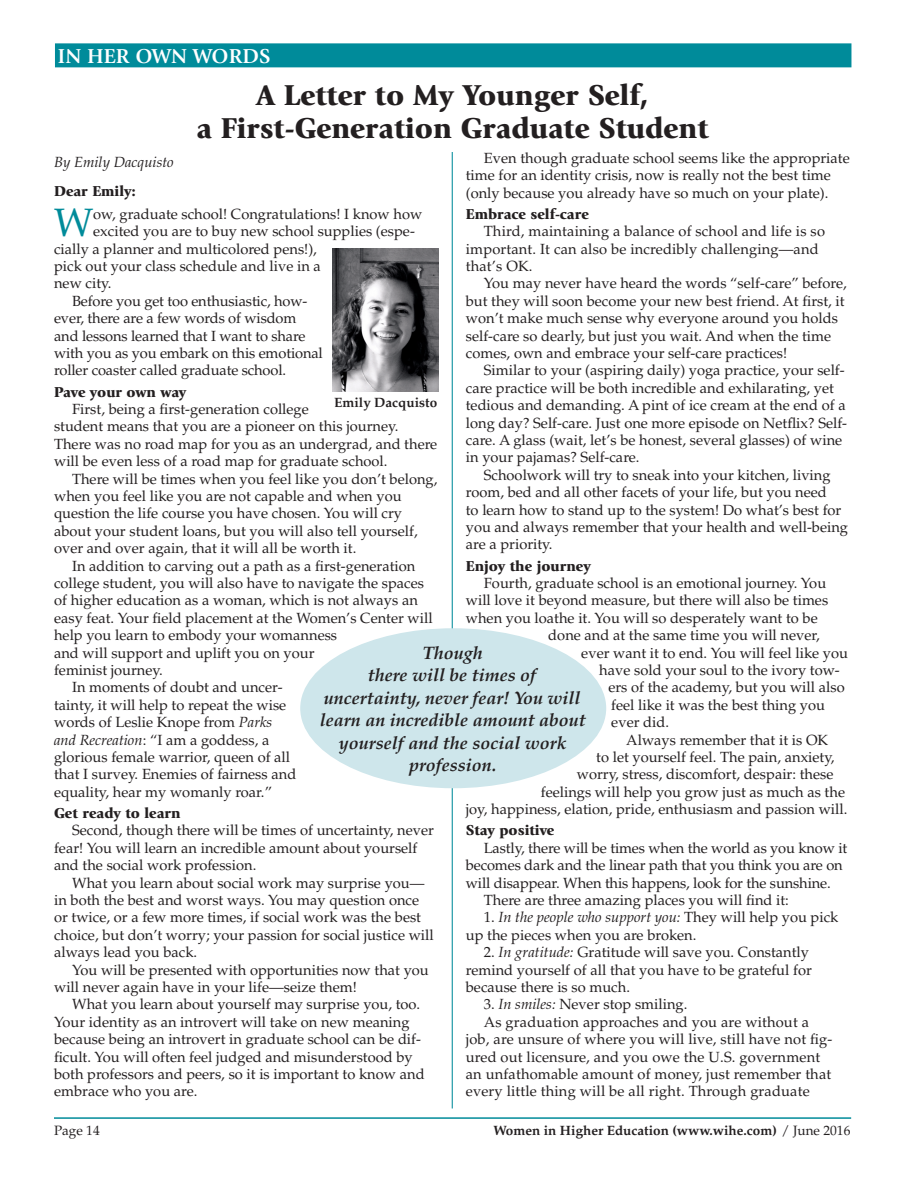
<style>
.page{position:relative;width:918px;height:1188px;background:#fff}
.page>*{position:absolute;margin:0;border:0;box-sizing:border-box;transform-origin:0 0}
.t1{font:39.6px "Palatino LT Std";color:#008b9a}
.t2{font:900 30px/33px "Giovanni Std";color:#231f20;text-align:center}
.t3{font:700 21px "Giovanni Std";color:#fff}
.t4{font:italic 700 18px/22.5px "Palatino LT Std";color:#231f20;text-align:center}
.t5{font:900 15px "Giovanni Std";color:#231f20}
.t6{font:900 15px "Giovanni Std";letter-spacing:-.02em;color:#231f20}
.t7{font:14.7px/17.4px "Palatino LT Std";color:#231f20}
.t8{font:italic 14.7px "Palatino LT Std";color:#231f20}
.t9{font:700 13.5px "Palatino LT Std";color:#231f20}
.t10{font:13.5px "Palatino LT Std";color:#231f20}
.s1{font-style:italic}
.s2{font-weight:400}
</style>
<div class="page">
<hr style="left:54px;top:1117px;width:797px;height:2px;background:#008b9a">
<hr style="left:452px;top:48px;width:1px;height:1060px;background:#008b9a">
<div style="left:55px;top:47px;width:796px;height:27px;background:#9ed2d8"></div>
<div style="left:55px;top:43px;width:796px;height:24px;background:#008b9a"></div>
<div style="left:54px;top:68px;width:797px;height:83px;background:#fff"></div>
<img style="left:333px;top:249px;width:106px;height:142px">
<div style="left:300px;top:628px;width:306px;height:160px;background:#cee6eb;border-radius:50%"></div>
<h3 class="t3" style="left:58px;top:44px;width:214px">IN HER OWN WORDS</h3>
<h2 class="t2" style="left:196px;top:78px;width:514px">A Letter to My Younger Self,<br>a First-Generation Graduate Student</h2>
<p class="t8" style="left:54px;top:154px;width:121px">By Emily Dacquisto</p>
<p class="t5" style="left:54px;top:182px;width:83px">Dear Emily:</p>
<h1 class="t1" style="left:54px;top:199px;width:41px">W</h1>
<p class="t7" style="left:93px;top:205px;width:331px">ow, graduate school! Congratulations! I know how</p>
<p class="t7" style="left:466px;top:149px;width:385px;text-indent:18px">Even though graduate school seems like the appropriate time for an identity crisis, now is really not the best time (only because you already have so much on your plate).</p>
<p class="t5" style="left:466px;top:205px;width:125px">Embrace self-care</p>
<p class="t7" style="left:466px;top:223px;width:361px;text-indent:18px">Third, maintaining a balance of school and life is so important. It can also be incredibly challenging—and that’s OK.</p>
<p class="t7" style="left:466px;top:275px;width:382px;text-indent:18px">You may never have heard the words “self-care” before, but they will soon become your new best friend. At first, it won’t make much sense why everyone around you holds self-care so dearly, but just you wait. And when the time comes, own and embrace your self-care practices!</p>
<p class="t7" style="left:466px;top:362px;width:383px;text-indent:18px">Similar to your (aspiring daily) yoga practice, your self&shy;care practice will be both incredible and exhilarating, yet tedious and demanding. A pint of ice cream at the end of a long day? Self-care. Just one more episode on Netflix? Self&shy;care. A glass (wait, let’s be honest, several glasses) of wine in your pajamas? Self-care.</p>
<p class="t7" style="left:466px;top:466px;width:384px;text-indent:18px">Schoolwork will try to sneak into your kitchen, living room, bed and all other facets of your life, but you need<br>to learn how to stand up to the system! Do what’s best for you and always remember that your health and well-being are a priority.</p>
<p class="t5" style="left:466px;top:557px;width:127px">Enjoy the journey</p>
<p class="t7" style="left:484px;top:575px;width:344px">Fourth, graduate school is an emotional journey. You</p>
<p class="t7" style="left:466px;top:592px;width:364px">will love it beyond measure, but there will also be times</p>
<p class="t7" style="left:466px;top:609px;width:353px">when you loathe it. You will so desperately want to be</p>
<p class="t7" style="left:548px;top:627px;width:273px">done and at the same time you will never,</p>
<p class="t7" style="left:581px;top:644px;width:268px">ever want it to end. You will feel like you</p>
<p class="t7" style="left:599px;top:662px;width:242px">have sold your soul to the ivory tow-</p>
<p class="t7" style="left:608px;top:679px;width:238px">ers of the academy, but you will also</p>
<p class="t7" style="left:611px;top:696px;width:215px">feel like it was the best thing you</p>
<p class="t7" style="left:611px;top:714px;width:57px">ever did.</p>
<p class="t7" style="left:626px;top:731px;width:203px">Always remember that it is OK</p>
<p class="t7" style="left:596px;top:749px;width:240px">to let yourself feel. The pain, anxiety,</p>
<p class="t7" style="left:577px;top:766px;width:258px">worry, stress, discomfort, despair: these</p>
<p class="t7" style="left:541px;top:783px;width:306px">feelings will help you grow just as much as the</p>
<p class="t7" style="left:466px;top:801px;width:381px">joy, happiness, elation, pride, enthusiasm and passion will.</p>
<p class="t5" style="left:466px;top:822px;width:90px">Stay positive</p>
<p class="t7" style="left:484px;top:839px;width:365px">Lastly, there will be times when the world as you know it</p>
<p class="t7" style="left:466px;top:857px;width:378px">becomes dark and the linear path that you think you are on</p>
<p class="t7" style="left:466px;top:874px;width:364px">will disappear. When this happens, look for the sunshine.</p>
<p class="t7" style="left:484px;top:892px;width:307px">There are three amazing places you will find it:</p>
<p class="t7" style="left:466px;top:909px;width:374px;text-indent:18px">1. <span class="s1">In the people who support you:</span> They will help you pick up the pieces when you are broken.</p>
<p class="t7" style="left:466px;top:944px;width:347px;text-indent:18px">2. <span class="s1">In gratitude:</span> Gratitude will save you. Constantly remind yourself of all that you have to be grateful for because there is so much.</p>
<p class="t7" style="left:484px;top:996px;width:203px">3. <span class="s1">In smiles:</span> Never stop smiling.</p>
<p class="t7" style="left:484px;top:1013px;width:327px">As graduation approaches and you are without a</p>
<p class="t7" style="left:466px;top:1031px;width:368px">job, are unsure of where you will live, still have not fig-</p>
<p class="t7" style="left:466px;top:1048px;width:356px">ured out licensure, and you owe the U.S. government</p>
<p class="t7" style="left:466px;top:1066px;width:367px">an unfathomable amount of money, just remember that</p>
<p class="t7" style="left:466px;top:1083px;width:345px">every little thing will be all right. Through graduate</p>
<p class="t7" style="left:93px;top:223px;width:323px">excited you are to buy new school supplies (espe-</p>
<p class="t7" style="left:54px;top:240px;width:264px">cially a planner and multicolored pens!),</p>
<p class="t7" style="left:54px;top:258px;width:268px">pick out your class schedule and live in a</p>
<p class="t7" style="left:54px;top:275px;width:57px">new city.</p>
<p class="t7" style="left:72px;top:292px;width:237px">Before you get too enthusiastic, how-</p>
<p class="t7" style="left:54px;top:310px;width:244px">ever, there are a few words of wisdom</p>
<p class="t7" style="left:54px;top:327px;width:253px">and lessons learned that I want to share</p>
<p class="t7" style="left:54px;top:345px;width:270px">with you as you embark on this emotional</p>
<p class="t7" style="left:54px;top:362px;width:232px">roller coaster called graduate school.</p>
<p class="t6" style="left:54px;top:383px;width:134px">Pave your own way</p>
<p class="t7" style="left:54px;top:401px;width:385px;text-indent:18px">First, being a first-generation college<br>student means that you are a pioneer on this journey.<br>There was no road map for you as an undergrad, and there will be even less of a road map for graduate school.</p>
<p class="t7" style="left:54px;top:470px;width:385px;text-indent:18px">There will be times when you feel like you don’t belong, when you feel like you are not capable and when you question the life course you have chosen. You will cry about your student loans, but you will also tell yourself, over and over again, that it will all be worth it.</p>
<p class="t7" style="left:72px;top:557px;width:345px">In addition to carving out a path as a first-generation</p>
<p class="t7" style="left:54px;top:575px;width:371px">college student, you will also have to navigate the spaces</p>
<p class="t7" style="left:54px;top:592px;width:365px">of higher education as a woman, which is not always an</p>
<p class="t7" style="left:54px;top:609px;width:380px">easy feat. Your field placement at the Women’s Center will</p>
<p class="t7" style="left:54px;top:627px;width:285px">help you learn to embody your womanness</p>
<p class="t7" style="left:54px;top:644px;width:262px">and will support and uplift you on your</p>
<p class="t7" style="left:54px;top:662px;width:108px">feminist journey.</p>
<p class="t7" style="left:72px;top:679px;width:212px">In moments of doubt and uncer-</p>
<p class="t7" style="left:54px;top:696px;width:234px">tainty, it will help to repeat the wise</p>
<p class="t7" style="left:54px;top:714px;width:220px">words of Leslie Knope from <span class="s1">Parks</span></p>
<p class="t7" style="left:54px;top:731px;width:217px"><span class="s1">and Recreation</span>: “I am a goddess, a</p>
<p class="t7" style="left:54px;top:749px;width:238px">glorious female warrior, queen of all</p>
<p class="t7" style="left:54px;top:766px;width:244px">that I survey. Enemies of fairness and</p>
<p class="t7" style="left:54px;top:783px;width:219px">equality, hear my womanly roar.”</p>
<p class="t5" style="left:54px;top:804px;width:128px">Get ready to learn</p>
<p class="t7" style="left:54px;top:822px;width:381px;text-indent:18px">Second, though there will be times of uncertainty, never fear! You will learn an incredible amount about yourself and the social work profession.</p>
<p class="t7" style="left:54px;top:874px;width:381px;text-indent:18px">What you learn about social work may surprise you— in both the best and worst ways. You may question once or twice, or a few more times, if social work was the best choice, but don’t worry; your passion for social justice will always lead you back.</p>
<p class="t7" style="left:54px;top:961px;width:376px;text-indent:18px">You will be presented with opportunities now that you will never again have in your life—seize them!</p>
<p class="t7" style="left:54px;top:996px;width:372px;text-indent:18px">What you learn about yourself may surprise you, too.<br>Your identity as an introvert will take on new meaning because being an introvert in graduate school can be dif&shy;ficult. You will often feel judged and misunderstood by both professors and peers, so it is important to know and embrace who you are.</p>
<p class="t9" style="left:334px;top:395px;width:105px">Emily Dacquisto</p>
<p class="t4" style="left:320px;top:641px;width:268px">Though<br>there will be times of uncertainty, never fear! You will learn an incredible amount about yourself and the social work profession.</p>
<p class="t10" style="left:54px;top:1123px;width:47px">Page 14</p>
<p class="t9" style="left:493px;top:1123px;width:359px">Women in Higher Education (www.wihe.com) <span class="s2">/ June 2016</span></p>
</div>
